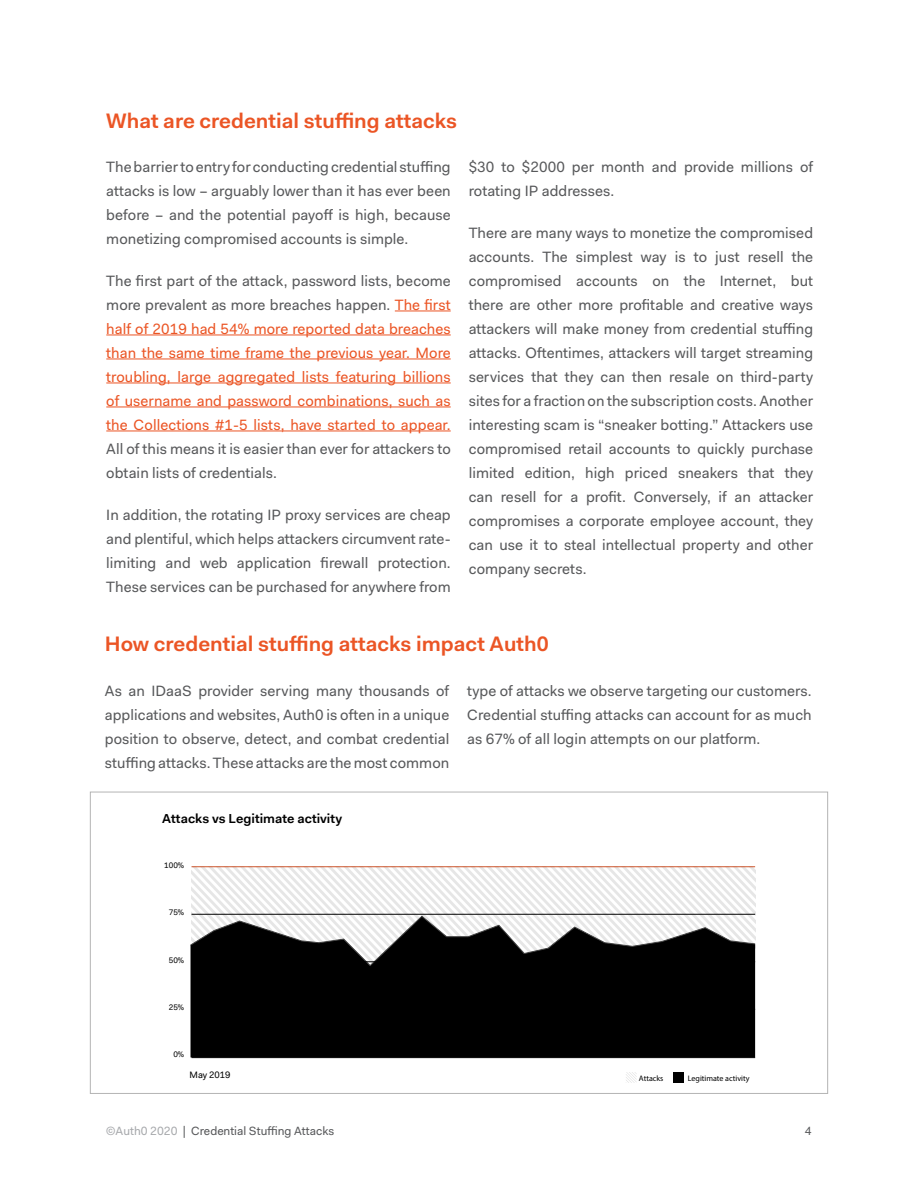
<style>
.page{position:relative;width:918px;height:1188px;background:#fff}
.page>*{position:absolute;margin:0;border:0;box-sizing:border-box;transform-origin:0 0}
.t1{font:600 21px "Fakt Pro UI";color:#eb5525}
.t2{font:15px/24px "Fakt Pro UI";letter-spacing:.005em;color:#58595b;text-align:justify}
.t3{font:15px/24px "Fakt Pro UI";letter-spacing:.005em;color:#eb5525;text-align:justify}
.t4{font:600 13.05px "Fakt Pro";color:#000}
.t5{font:12px "Fakt Pro UI";color:#58595b}
.t6{font:9.3px "Fakt Pro";color:#000}
.t7{font:7.95px "Fakt Pro Blond";color:#000}
.t8{font:7.95px "Fakt Pro";color:#000}
.s1{color:#58595b}
.s2{color:#a7a9ac}
</style>
<div class="page">
<svg style="left:190px;top:866px;width:566px;height:191px"></svg>
<hr style="left:192px;top:1057px;width:563px;height:1px;background:#000">
<hr style="left:192px;top:1009px;width:563px;height:1px;background:#000">
<hr style="left:192px;top:962px;width:563px;height:1px;background:#000">
<hr style="left:192px;top:914px;width:563px;height:1px;background:#000">
<hr style="left:192px;top:866px;width:563px;height:1px;background:#cc552c">
<div style="left:673px;top:1072px;width:11px;height:11px;background:#000"></div>
<svg style="left:626px;top:1072px;width:11px;height:11px"></svg>
<hr style="left:395px;top:311px;width:56px;height:1px;background:#eb5525">
<hr style="left:106px;top:335px;width:345px;height:1px;background:#eb5525">
<hr style="left:106px;top:359px;width:345px;height:1px;background:#eb5525">
<hr style="left:106px;top:383px;width:345px;height:1px;background:#eb5525">
<hr style="left:106px;top:407px;width:345px;height:1px;background:#eb5525">
<hr style="left:106px;top:431px;width:345px;height:1px;background:#eb5525">
<h1 class="t1" style="left:106px;top:106px;width:352px">What are credential stuffing attacks</h1>
<p class="t2" style="left:106px;top:155px;width:346px">The barrier to entry for conducting credential stuffing attacks is low – arguably lower than it has ever been before – and the potential payoff is high, because monetizing compromised accounts is simple.</p>
<p class="t3" style="left:106px;top:269px;width:346px"><span class="s1">The first part of the attack, password lists, become more prevalent as more breaches happen.</span> The first half of 2019 had 54% more reported data breaches than the same time frame the previous year. More troubling, large aggregated lists featuring billions of username and password combinations, such as the Collections #1-5 lists, have started to appear.</p>
<p class="t2" style="left:106px;top:437px;width:346px">All of this means it is easier than ever for attackers to obtain lists of credentials.</p>
<p class="t2" style="left:106px;top:503px;width:346px">In addition, the rotating IP proxy services are cheap and plentiful, which helps attackers circumvent rate&shy;limiting and web application firewall protection.<br>These services can be purchased for anywhere from</p>
<p class="t2" style="left:469px;top:155px;width:346px">$30 to $2000 per month and provide millions of rotating IP addresses.</p>
<p class="t2" style="left:469px;top:221px;width:346px">There are many ways to monetize the compromised accounts. The simplest way is to just resell the compromised accounts on the Internet, but there are other more profitable and creative ways attackers will make money from credential stuffing attacks. Oftentimes, attackers will target streaming services that they can then resale on third-party sites for a fraction on the subscription costs. Another interesting scam is “sneaker botting.” Attackers use compromised retail accounts to quickly purchase limited edition, high priced sneakers that they can resell for a profit. Conversely, if an attacker compromises a corporate employee account, they can use it to steal intellectual property and other company secrets.</p>
<h1 class="t1" style="left:105px;top:630px;width:445px">How credential stuffing attacks impact Auth0</h1>
<p class="t2" style="left:105px;top:678px;width:346px">As an IDaaS provider serving many thousands of applications and websites, Auth0 is often in a unique position to observe, detect, and combat credential stuffing attacks. These attacks are the most common</p>
<p class="t2" style="left:467px;top:678px;width:346px">type of attacks we observe targeting our customers.<br>Credential stuffing attacks can account for as much as 67% of all login attempts on our platform.</p>
<p class="t4" style="left:162px;top:809px;width:181px">Attacks vs Legitimate activity</p>
<p class="t8" style="left:164px;top:860px;width:21px">100%</p>
<p class="t8" style="left:169px;top:907px;width:17px">75%</p>
<p class="t8" style="left:169px;top:955px;width:17px">50%</p>
<p class="t8" style="left:169px;top:1002px;width:17px">25%</p>
<p class="t8" style="left:173px;top:1049px;width:12px">0%</p>
<p class="t6" style="left:190px;top:1069px;width:42px">May 2019</p>
<p class="t7" style="left:639px;top:1073px;width:26px">Attacks</p>
<p class="t7" style="left:688px;top:1073px;width:63px">Legitimate activity</p>
<p class="t5" style="left:106px;top:1123px;width:229px"><span class="s2">©Auth0 2020</span> | Credential Stuffing Attacks</p>
<p class="t5" style="left:805px;top:1123px;width:8px">4</p>
</div>
